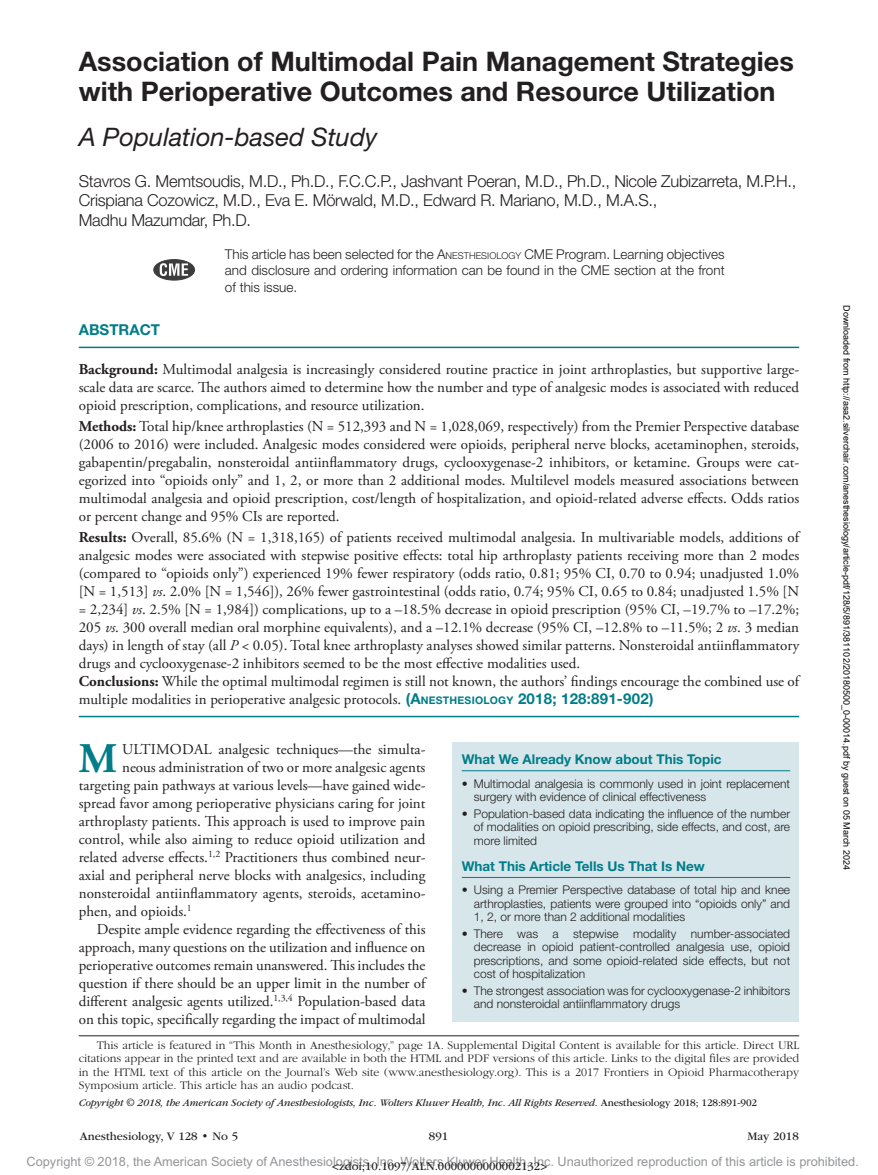
<style>
.page{position:relative;width:878px;height:1175px;background:#fff}
.page>*{position:absolute;margin:0;border:0;box-sizing:border-box;transform-origin:0 0}
.t1{font:700 42.15px "Adobe Garamond Pro";color:#007d88}
.t2{font:700 27px/30px "Helvetica Neue LT Std";color:#231f20}
.t3{font:italic 25.5px "Helvetica Neue LT Std";color:#231f20}
.t4{font:300 16.5px/19.5px "Helvetica Neue LT Std";letter-spacing:-.015em;color:#231f20}
.t5{font:15px/18px "Adobe Garamond Pro";color:#231f20;text-align:justify}
.t6{font:700 15px "Helvetica Neue LT Std";color:#007d88}
.t7{font:300 13.5px/16.5px "Helvetica Neue";color:#231f20;text-align:justify}
.t8{font:700 13.5px "Helvetica Neue LT Std";color:#007d88}
.t9{font:12.75px "Arial MT Std";color:#939598}
.t10{font:300 12px/13.5px "Helvetica Neue LT Std";color:#231f20;text-align:justify}
.t11{font:300 12px/13.5px "ITC Garamond Std";color:#231f20;text-align:justify}
.t12{font:12px "ITC Garamond Std";color:#231f20}
.t13{font:italic 10.5px "ITC Garamond Std";letter-spacing:-.01em;color:#231f20}
.t14{font:9px "Arial";color:#000}
.s1{font-size:9.45px}
.s2{font-weight:700}
.s3{font-style:italic}
.s4{font-family:"Helvetica Neue LT Std";font-weight:700;color:#007d88}
.s5{font-family:"Helvetica Neue LT Std";font-weight:700;font-size:10.5px;color:#007d88}
.s6{font-style:normal}
</style>
<div class="page">
<div style="left:452px;top:742px;width:347px;height:279px;background:#d6e6ea"></div>
<hr style="left:462px;top:770px;width:328px;height:1px;background:#007d88">
<hr style="left:462px;top:877px;width:328px;height:1px;background:#007d88">
<hr style="left:79px;top:346px;width:720px;height:2px;background:#007d88">
<hr style="left:79px;top:715px;width:720px;height:2px;background:#007d88">
<hr style="left:79px;top:1035px;width:720px;height:1px;background:#231f20">
<div style="left:154px;top:259px;width:40px;height:21px;background:#3c3c3d;border-radius:50%"></div>
<div style="left:153px;top:259px;width:42px;height:21px;border:1px solid #3c3c3d;border-radius:50%"></div>
<svg style="left:160px;top:263px;width:28px;height:13px"></svg>
<h2 class="t2" style="left:79px;top:46px;width:716px">Association of Multimodal Pain Management Strategies with Perioperative Outcomes and Resource Utilization</h2>
<h3 class="t3" style="left:79px;top:122px;width:300px">A Population-based Study</h3>
<p class="t4" style="left:79px;top:171px;width:719px">Stavros G. Memtsoudis, M.D., Ph.D., F.C.C.P., Jashvant Poeran, M.D., Ph.D., Nicole Zubizarreta, M.P.H.,<br>Crispiana Cozowicz, M.D., Eva E. Mörwald, M.D., Edward R. Mariano, M.D., M.A.S.,<br>Madhu Mazumdar, Ph.D.</p>
<p class="t7" style="left:225px;top:245px;width:501px">This article has been selected for the A<span class="s1">NESTHESIOLOGY</span> CME Program. Learning objectives and disclosure and ordering information can be found in the CME section at the front of this issue.</p>
<p class="t6" style="left:79px;top:320px;width:83px">ABSTRACT</p>
<p class="t5" style="left:79px;top:360px;width:722px"><span class="s2">Background:</span> Multimodal analgesia is increasingly considered routine practice in joint arthroplasties, but supportive large&shy;scale data are scarce. The authors aimed to determine how the number and type of analgesic modes is associated with reduced opioid prescription, complications, and resource utilization.</p>
<p class="t5" style="left:79px;top:417px;width:722px"><span class="s2">Methods:</span> Total hip/knee arthroplasties (N = 512,393 and N = 1,028,069, respectively) from the Premier Perspective database (2006 to 2016) were included. Analgesic modes considered were opioids, peripheral nerve blocks, acetaminophen, steroids, gabapentin/pregabalin, nonsteroidal antiinflammatory drugs, cyclooxygenase-2 inhibitors, or ketamine. Groups were cat&shy;egorized into “opioids only” and 1, 2, or more than 2 additional modes. Multilevel models measured associations between multimodal analgesia and opioid prescription, cost/length of hospitalization, and opioid-related adverse effects. Odds ratios or percent change and 95% CIs are reported.</p>
<p class="t5" style="left:79px;top:528px;width:722px;text-align:left"><span class="s2">Results:</span> Overall, 85.6% (N = 1,318,165) of patients received multimodal analgesia. In multivariable models, additions of analgesic modes were associated with stepwise positive effects: total hip arthroplasty patients receiving more than 2 modes (compared to “opioids only”) experienced 19% fewer respiratory (odds ratio, 0.81; 95% CI, 0.70 to 0.94; unadjusted 1.0% [N = 1,513] <span class="s3">vs</span>. 2.0% [N = 1,546]), 26% fewer gastrointestinal (odds ratio, 0.74; 95% CI, 0.65 to 0.84; unadjusted 1.5% [N = 2,234] <span class="s3">vs</span>. 2.5% [N = 1,984]) complications, up to a –18.5% decrease in opioid prescription (95% CI, –19.7% to –17.2%; 205 <span class="s3">vs</span>. 300 overall median oral morphine equivalents), and a –12.1% decrease (95% CI, –12.8% to –11.5%; 2 <span class="s3">vs</span>. 3 median days) in length of stay (all <span class="s3">P</span> &lt; 0.05). Total knee arthroplasty analyses showed similar patterns. Nonsteroidal antiinflammatory drugs and cyclooxygenase-2 inhibitors seemed to be the most effective modalities used.<br><span class="s2">Conclusions:</span> While the optimal multimodal regimen is still not known, the authors’ findings encourage the combined use of multiple modalities in perioperative analgesic protocols. <span class="s4">(A</span><span class="s5">NESTHESIOLOGY</span> <span class="s4">2018; 128:891-902)</span></p>
<h1 class="t1" style="left:79px;top:733px;width:40px">M</h1>
<p class="t5" style="left:122px;top:740px;width:305px">ULTIMODAL analgesic techniques—the simulta-</p>
<p class="t5" style="left:122px;top:758px;width:305px">neous administration of two or more analgesic agents</p>
<p class="t5" style="left:79px;top:776px;width:348px">targeting pain pathways at various levels—have gained wide-</p>
<p class="t5" style="left:79px;top:794px;width:348px">spread favor among perioperative physicians caring for joint</p>
<p class="t5" style="left:79px;top:812px;width:348px">arthroplasty patients. This approach is used to improve pain</p>
<p class="t5" style="left:79px;top:830px;width:348px">control, while also aiming to reduce opioid utilization and</p>
<p class="t5" style="left:79px;top:848px;width:348px">related adverse effects.<sup>1,2</sup> Practitioners thus combined neur-</p>
<p class="t5" style="left:79px;top:866px;width:348px">axial and peripheral nerve blocks with analgesics, including</p>
<p class="t5" style="left:79px;top:884px;width:348px">nonsteroidal antiinflammatory agents, steroids, acetamino-</p>
<p class="t5" style="left:79px;top:902px;width:114px">phen, and opioids.<sup>1</sup></p>
<p class="t5" style="left:97px;top:920px;width:330px">Despite ample evidence regarding the effectiveness of this</p>
<p class="t5" style="left:79px;top:938px;width:348px">approach, many questions on the utilization and influence on</p>
<p class="t5" style="left:79px;top:956px;width:348px">perioperative outcomes remain unanswered. This includes the</p>
<p class="t5" style="left:79px;top:974px;width:348px">question if there should be an upper limit in the number of</p>
<p class="t5" style="left:79px;top:992px;width:348px">different analgesic agents utilized.<sup>1,3,4</sup> Population-based data</p>
<p class="t5" style="left:79px;top:1010px;width:348px">on this topic, specifically regarding the impact of multimodal</p>
<p class="t8" style="left:462px;top:751px;width:261px">What We Already Know about This Topic</p>
<p class="t10" style="left:474px;top:776px;width:318px;text-indent:-12px">• Multimodal analgesia is commonly used in joint replacement surgery with evidence of clinical effectiveness</p>
<p class="t10" style="left:474px;top:806px;width:318px;text-indent:-12px">• Population-based data indicating the influence of the number of modalities on opioid prescribing, side effects, and cost, are more limited</p>
<p class="t8" style="left:462px;top:857px;width:244px">What This Article Tells Us That Is New</p>
<p class="t10" style="left:474px;top:883px;width:318px;text-indent:-12px">• Using a Premier Perspective database of total hip and knee arthroplasties, patients were grouped into “opioids only” and 1, 2, or more than 2 additional modalities</p>
<p class="t10" style="left:474px;top:926px;width:318px;text-indent:-12px">• There was a stepwise modality number-associated decrease in opioid patient-controlled analgesia use, opioid prescriptions, and some opioid-related side effects, but not cost of hospitalization</p>
<p class="t10" style="left:474px;top:983px;width:318px;text-indent:-12px">• The strongest association was for cyclooxygenase-2 inhibitors and nonsteroidal antiinflammatory drugs</p>
<p class="t11" style="left:79px;top:1038px;width:722px;text-indent:18px">This article is featured in “This Month in Anesthesiology,” page 1A. Supplemental Digital Content is available for this article. Direct URL citations appear in the printed text and are available in both the HTML and PDF versions of this article. Links to the digital files are provided in the HTML text of this article on the Journal’s Web site (www.anesthesiology.org). This is a 2017 Frontiers in Opioid Pharmacotherapy Symposium article. This article has an audio podcast.</p>
<p class="t13" style="left:79px;top:1096px;width:679px">Copyright © 2018, the American Society of Anesthesiologists, Inc. Wolters Kluwer Health, Inc. All Rights Reserved. <span class="s6">Anesthesiology 2018; 128:891-902</span></p>
<p class="t12" style="left:80px;top:1130px;width:160px">Anesthesiology, V 128 • No 5</p>
<p class="t12" style="left:429px;top:1130px;width:21px">891</p>
<p class="t12" style="left:747px;top:1130px;width:53px">May 2018</p>
<p class="t14" style="left:850px;top:305px;width:566px;rotate:90deg">Downloaded from http://asa2.silverchair.com/anesthesiology/article-pdf/128/5/891/381102/20180500_0-00014.pdf by guest on 05 March 2024</p>
<p class="t9" style="left:27px;top:1154px;width:833px">Copyright © 2018, the American Society of Anesthesiologists, Inc. Wolters Kluwer Health, Inc. Unauthorized reproduction of this article is prohibited.</p>
<p class="t12" style="left:332px;top:1159px;width:216px">&lt;zdoi;10.1097/ALN.0000000000002132&gt;</p>
</div>
